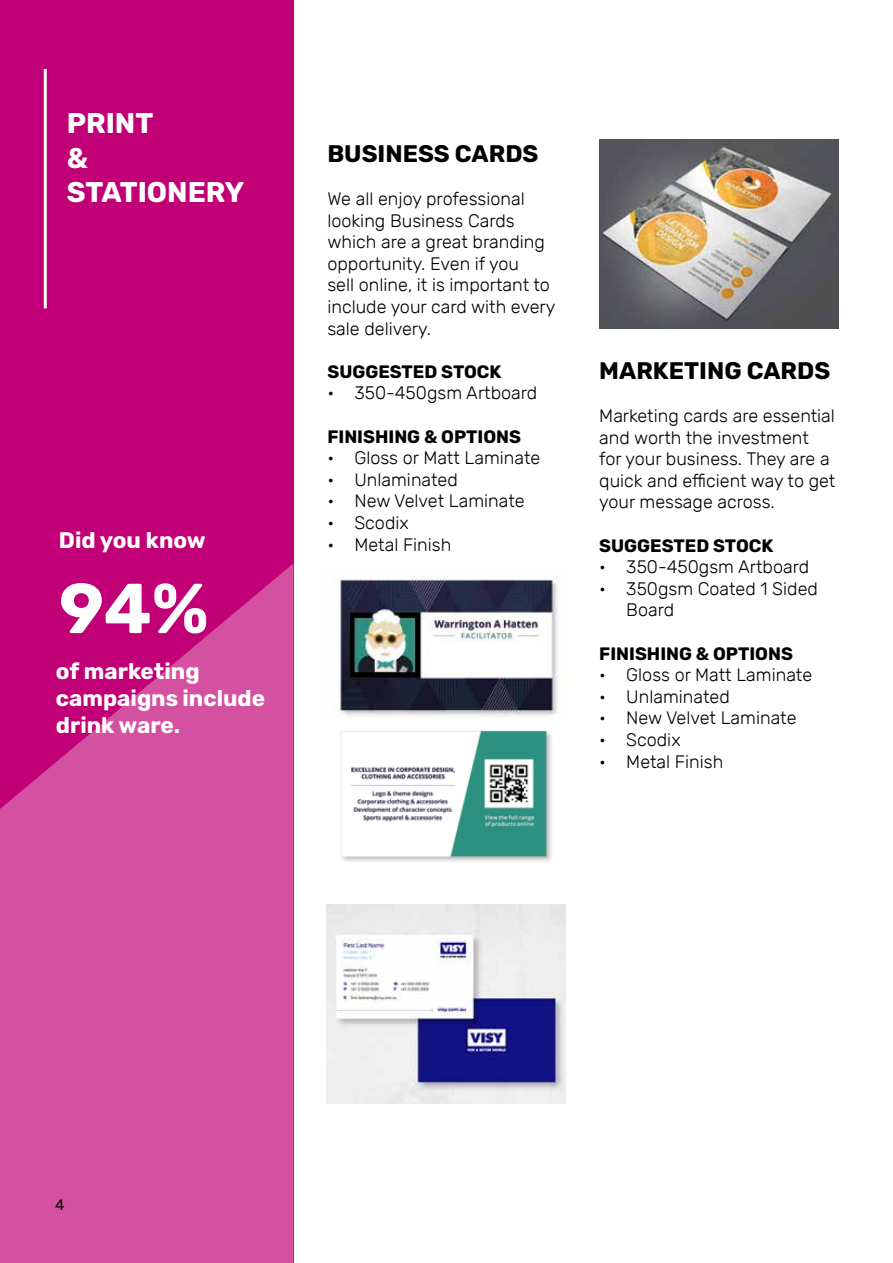
<style>
.page{position:relative;width:893px;height:1263px;background:#fff}
.page>*{position:absolute;margin:0;border:0;box-sizing:border-box;transform-origin:0 0}
.t1{font:700 70.5px "Rubik";color:#fff}
.t2{font:700 28.5px/34.2px "Rubik";color:#fff}
.t3{font:700 24px "Rubik";color:#000}
.t4{font:700 22.5px/27px "Rubik";color:#fff}
.t5{font:300 18px/21.6px "Rubik";color:#000}
.t6{font:700 18px "Rubik";color:#000}
.t7{font:15px "Rubik";color:#000}
</style>
<div class="page">
<div style="left:0;top:0;width:293px;height:1263px;background:#c10077"></div>
<hr style="left:44px;top:69px;width:3px;height:239px;background:#fff">
<svg style="left:0;top:564px;width:293px;height:699px;fill:#d451a2"></svg>
<img style="left:599px;top:139px;width:239px;height:189px">
<img style="left:335px;top:577px;width:224px;height:139px">
<img style="left:340px;top:730px;width:212px;height:132px">
<img style="left:327px;top:904px;width:239px;height:199px">
<div style="left:432px;top:643px;width:110px;height:29px;background:#fff"></div>
<h2 class="t2" style="left:67px;top:107px;width:179px">PRINT<br>&amp;<br>STATIONERY</h2>
<p class="t4" style="left:59px;top:528px;width:148px">Did you know</p>
<h1 class="t1" style="left:59px;top:567px;width:151px">94%</h1>
<p class="t4" style="left:56px;top:658px;width:211px">of marketing campaigns include drink ware.</p>
<h3 class="t3" style="left:327px;top:139px;width:213px">BUSINESS CARDS</h3>
<p class="t5" style="left:327px;top:188px;width:230px">We all enjoy professional looking Business Cards which are a great branding opportunity. Even if you<br>sell online, it is important to include your card with every sale delivery.</p>
<p class="t6" style="left:327px;top:361px;width:176px">SUGGESTED STOCK</p>
<p class="t5" style="left:327px;top:383px;width:211px">• 350-450gsm Artboard</p>
<p class="t6" style="left:327px;top:426px;width:195px">FINISHING &amp; OPTIONS</p>
<p class="t5" style="left:327px;top:448px;width:214px">• Gloss or Matt Laminate</p>
<p class="t5" style="left:327px;top:469px;width:132px">• Unlaminated</p>
<p class="t5" style="left:327px;top:491px;width:199px">• New Velvet Laminate</p>
<p class="t5" style="left:327px;top:512px;width:83px">• Scodix</p>
<p class="t5" style="left:327px;top:534px;width:126px">• Metal Finish</p>
<h3 class="t3" style="left:599px;top:356px;width:232px">MARKETING CARDS</h3>
<p class="t5" style="left:599px;top:405px;width:238px">Marketing cards are essential and worth the investment for your business. They are a quick and efficient way to get your message across.</p>
<p class="t6" style="left:599px;top:535px;width:176px">SUGGESTED STOCK</p>
<p class="t5" style="left:599px;top:557px;width:211px">• 350-450gsm Artboard</p>
<p class="t5" style="left:626px;top:578px;width:193px;text-indent:-27px">• 350gsm Coated 1 Sided<br>Board</p>
<p class="t6" style="left:599px;top:643px;width:195px">FINISHING &amp; OPTIONS</p>
<p class="t5" style="left:599px;top:665px;width:214px">• Gloss or Matt Laminate</p>
<p class="t5" style="left:599px;top:686px;width:132px">• Unlaminated</p>
<p class="t5" style="left:599px;top:708px;width:199px">• New Velvet Laminate</p>
<p class="t5" style="left:599px;top:729px;width:83px">• Scodix</p>
<p class="t5" style="left:599px;top:751px;width:126px">• Metal Finish</p>
<p class="t7" style="left:55px;top:1196px;width:11px">4</p>
</div>
